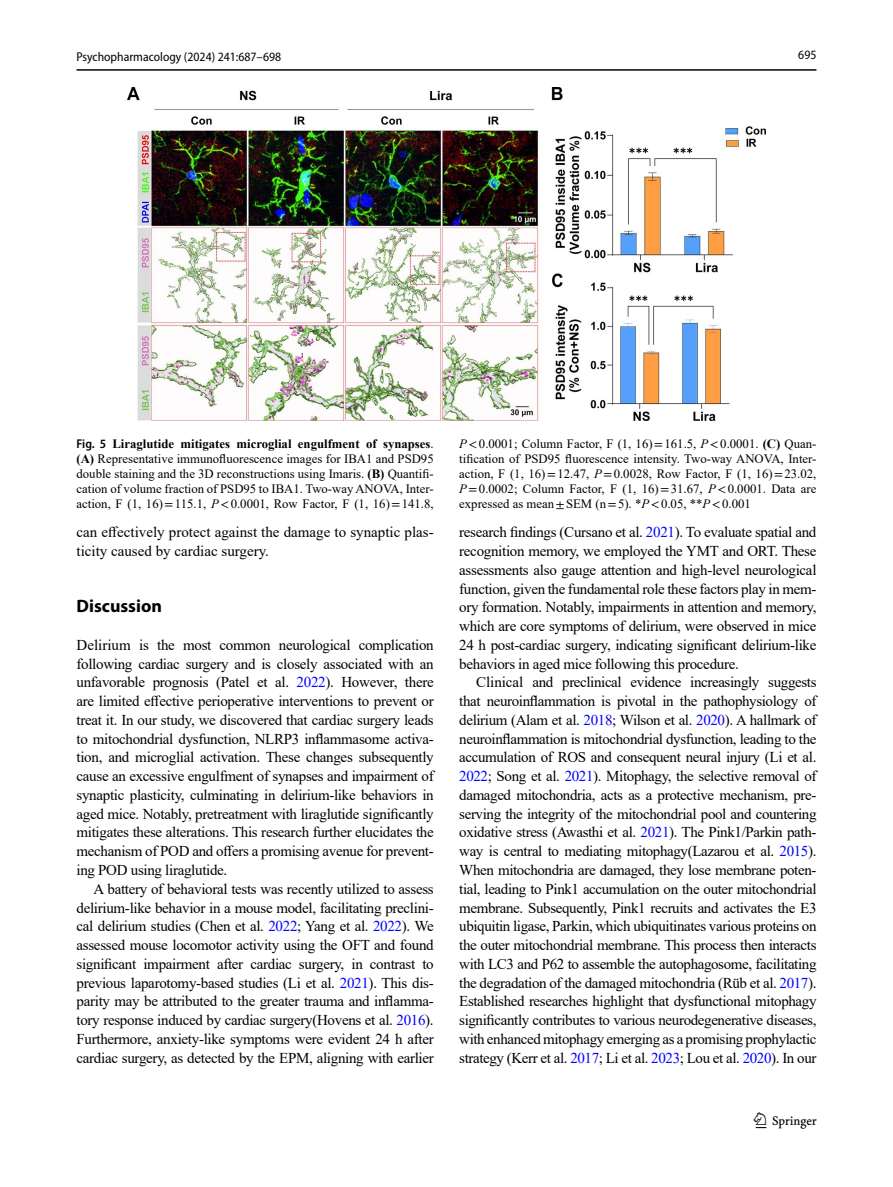
<style>
.page{position:relative;width:893px;height:1187px;background:#fff}
.page>*{position:absolute;margin:0;border:0;box-sizing:border-box;transform-origin:0 0}
.t1{font:22.5px "Springnew";color:#000}
.Head_1{font:700 18px "Myriad Pro";color:#000}
.Body_Text_Indent{font:15px/18.8px "Times New Roman PSMT2";letter-spacing:-.02em;color:#000;text-align:justify}
.Body_Text{font:15px/18.8px "Times New Roman PSMT2";letter-spacing:-.02em;color:#000;text-align:justify}
.Body_Text-2{font:15px/18.8px "Times New Roman";color:#000}
.Figure_Caption{font:12.75px/15px "Times New Roman PSMT2";color:#000;text-align:justify}
.t2{font:semi-condensed 12.75px "Myriad Pro";color:#000}
.s1{font-family:"Myriad Pro";font-weight:600;font-stretch:semi-condensed}
.s2{font-family:"Times New Roman";font-weight:700}
.s3{font-family:"Times New Roman"}
.s4{font-family:"STIX"}
.s5{font-family:"Times New Roman";font-style:italic}
.s6{font-family:"Times New Roman PSMT2"}
.s7{color:#00f}
</style>
<div class="page">
<hr style="left:77px;top:69px;width:739px;height:2px;background:#000">
<img style="left:127px;top:87px;width:638px;height:334px">
<p class="t2" style="left:77px;top:49px;width:206px">Psychopharmacology (2024) 241:687–698</p>
<p class="t2" style="left:798px;top:48px;width:20px">695</p>
<p class="Figure_Caption" style="left:77px;top:435px;width:359px"><span class="s1">Fig. 5</span> <span class="s2">Liraglutide mitigates microglial engulfment of synapses</span>. <span class="s2">(A)</span> <span class="s3">Representative immunofluorescence images for IBA1 and PSD95 </span>double staining and the 3D reconstructions using Imaris. <span class="s2">(B)</span> <span class="s3">Quantifi&shy;</span>cation of volume fraction of PSD95 to IBA1. Two-way ANOVA, Inter&shy;action, F (1, 16)<span class="s4">=</span>115.1, <span class="s5">P</span><span class="s4">&lt;</span>0.0001, Row Factor, F (1, 16)<span class="s4">=</span>141.8,</p>
<p class="Figure_Caption" style="left:459px;top:435px;width:359px"><span class="s5">P</span><span class="s4">&lt;</span>0.0001; Column Factor, F (1, 16)<span class="s4">=</span>161.5, <span class="s5">P</span><span class="s4">&lt;</span>0.0001. <span class="s2">(C)</span> Quan&shy;<span class="s3">tification of PSD95 fluorescence intensity. Two-way ANOVA, Inter&shy;</span>action, F (1, 16)<span class="s4">=</span>12.47, <span class="s5">P</span><span class="s4">=</span>0.0028, Row Factor, F (1, 16)<span class="s4">=</span>23.02, <span class="s5">P</span><span class="s4">=</span>0.0002; Column Factor, F (1, 16)<span class="s4">=</span>31.67, <span class="s5">P</span><span class="s4">&lt;</span>0.0001. Data are expressed as mean<span class="s4">±</span>SEM (n<span class="s4">=</span>5). *<span class="s5">P</span><span class="s4">&lt;</span>0.05, **<span class="s5">P</span><span class="s4">&lt;</span>0.001</p>
<p class="Body_Text-2" style="left:77px;top:522px;width:359px">can effectively protect against the damage to synaptic plas&shy;<span class="s6">ticity caused by cardiac surgery.</span></p>
<p class="Head_1" style="left:77px;top:594px;width:87px">Discussion</p>
<p class="Body_Text" style="left:77px;top:635px;width:359px">Delirium is the most common neurological complication following cardiac surgery and is closely associated with an unfavorable prognosis (Patel et al. <span class="s7">2022</span>). However, there <span class="s3">are limited effective perioperative interventions to prevent or </span>treat it. In our study, we discovered that cardiac surgery leads <span class="s3">to mitochondrial dysfunction, NLRP3 inflammasome activa&shy;</span>tion, and microglial activation. These changes subsequently cause an excessive engulfment of synapses and impairment of synaptic plasticity, culminating in delirium-like behaviors in <span class="s3">aged mice. Notably, pretreatment with liraglutide significantly </span>mitigates these alterations. This research further elucidates the <span class="s3">mechanism of POD and offers a promising avenue for prevent&shy;</span>ing POD using liraglutide.</p>
<p class="Body_Text_Indent" style="left:77px;top:878px;width:359px;text-indent:17px">A battery of behavioral tests was recently utilized to assess delirium-like behavior in a mouse model, facilitating preclini&shy;cal delirium studies (Chen et al. <span class="s7">2022</span>; Yang et al. <span class="s7">2022</span>). We assessed mouse locomotor activity using the OFT and found <span class="s3">significant impairment after cardiac surgery, in contrast to </span>previous laparotomy-based studies (Li et al. <span class="s7">2021</span>). This dis&shy;<span class="s3">parity may be attributed to the greater trauma and inflamma&shy;</span>tory response induced by cardiac surgery(Hovens et al. <span class="s7">2016</span>).<br>Furthermore, anxiety-like symptoms were evident 24 h after cardiac surgery, as detected by the EPM, aligning with earlier</p>
<p class="Body_Text_Indent" style="left:459px;top:522px;width:359px"><span class="s3">research findings (Cursano et al.</span> <span class="s7">2021</span>). To evaluate spatial and recognition memory, we employed the YMT and ORT. These assessments also gauge attention and high-level neurological function, given the fundamental role these factors play in mem&shy;ory formation. Notably, impairments in attention and memory, which are core symptoms of delirium, were observed in mice <span class="s3">24 h post-cardiac surgery, indicating significant delirium-like </span>behaviors in aged mice following this procedure.</p>
<p class="Body_Text_Indent" style="left:459px;top:672px;width:359px;text-indent:17px">Clinical and preclinical evidence increasingly suggests <span class="s3">that neuroinflammation is pivotal in the pathophysiology of </span>delirium (Alam et al. <span class="s7">2018</span>; Wilson et al. <span class="s7">2020</span>). A hallmark of <span class="s3">neuroinflammation is mitochondrial dysfunction, leading to the </span>accumulation of ROS and consequent neural injury (Li et al.<br><span class="s7">2022</span>; Song et al. <span class="s7">2021</span>). Mitophagy, the selective removal of damaged mitochondria, acts as a protective mechanism, pre&shy;serving the integrity of the mitochondrial pool and countering oxidative stress (Awasthi et al. <span class="s7">2021</span><span class="s3">). The Pink1/Parkin path&shy;</span>way is central to mediating mitophagy(Lazarou et al. <span class="s7">2015</span>).<br>When mitochondria are damaged, they lose membrane poten&shy;tial, leading to Pink1 accumulation on the outer mitochondrial membrane. Subsequently, Pink1 recruits and activates the E3 ubiquitin ligase, Parkin, which ubiquitinates various proteins on the outer mitochondrial membrane. This process then interacts with LC3 and P62 to assemble the autophagosome, facilitating the degradation of the damaged mitochondria (Rüb et al. <span class="s7">2017</span>).<br>Established researches highlight that dysfunctional mitophagy <span class="s3">significantly contributes to various neurodegenerative diseases, </span>with enhanced mitophagy emerging as a promising prophylactic strategy (Kerr et al. <span class="s7">2017</span>; Li et al. <span class="s7">2023</span>; Lou et al. <span class="s7">2020</span>). In our</p>
<h1 class="t1" style="left:756px;top:1107px;width:63px">1 3</h1>
</div>
